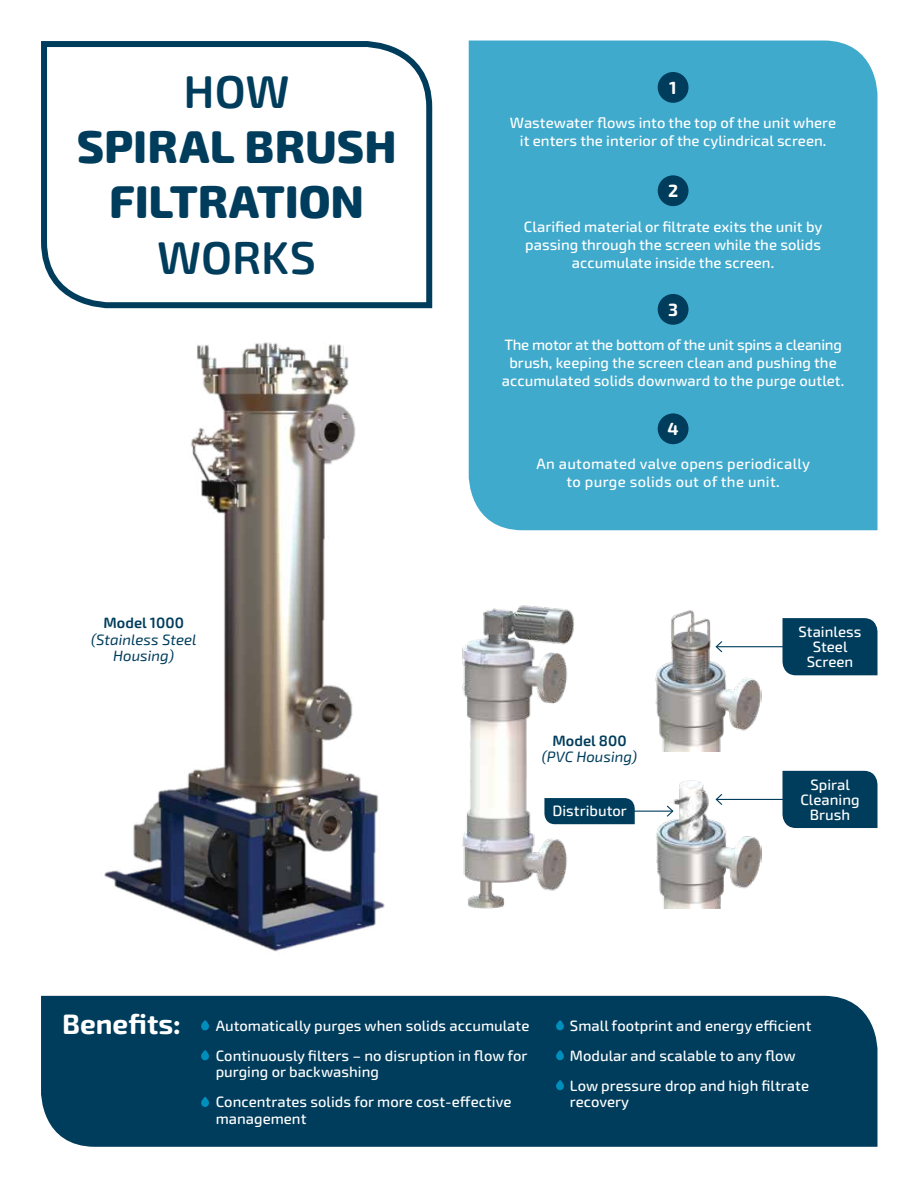
<style>
.page{position:relative;width:918px;height:1188px;background:#fff}
.page>*{position:absolute;margin:0;border:0;box-sizing:border-box;transform-origin:0 0}
.t1{font:800 46.05px/55.3px "Exo Soft";letter-spacing:-.005em;color:#003d5c;text-align:center}
.t2{font:600 46.05px "Exo Soft";letter-spacing:-.005em;color:#003d5c}
.t3{font:700 28.2px "Exo Soft";color:#fff}
.t4{font:700 17.7px "Exo Soft";color:#fff}
.t5{font:500 15px/18px "Exo Soft";color:#fff;text-align:center}
.t6{font:500 15px/18px "Exo Soft";letter-spacing:.02em;color:#fff;text-align:center}
.t7{font:italic 15px/16.5px "Exo Soft";color:#003d5c;text-align:center}
.t8{font:600 15px "Exo Soft";color:#003d5c}
</style>
<div class="page">
<div style="left:41px;top:996px;width:836px;height:151px;background:#003d5c"></div>
<img style="left:653px;top:780px;width:108px;height:129px">
<img style="left:462px;top:605px;width:116px;height:304px">
<hr style="left:626px;top:811px;width:47px;height:1px;background:#003d5c">
<svg style="left:666px;top:804px;width:8px;height:14px"></svg>
<hr style="left:716px;top:646px;width:77px;height:1px;background:#003d5c">
<hr style="left:716px;top:799px;width:77px;height:1px;background:#003d5c">
<svg style="left:715px;top:793px;width:9px;height:13px"></svg>
<div style="left:469px;top:40px;width:409px;height:490px;background:#40aacd"></div>
<svg style="left:41px;top:41px;width:392px;height:268px"></svg>
<div style="left:658px;top:72px;width:31px;height:31px;background:#003d5c;border-radius:50%"></div>
<div style="left:658px;top:175px;width:31px;height:31px;background:#003d5c;border-radius:50%"></div>
<div style="left:658px;top:294px;width:31px;height:31px;background:#003d5c;border-radius:50%"></div>
<div style="left:658px;top:413px;width:31px;height:31px;background:#003d5c;border-radius:50%"></div>
<img style="left:104px;top:342px;width:281px;height:610px">
<img style="left:655px;top:610px;width:106px;height:141px">
<svg style="left:544px;top:798px;width:91px;height:26px;background:#074260"></svg>
<div style="left:783px;top:618px;width:95px;height:57px;background:#003d5c"></div>
<div style="left:783px;top:771px;width:95px;height:57px;background:#003d5c"></div>
<svg style="left:201px;top:1020px;width:9px;height:10px"></svg>
<svg style="left:556px;top:1020px;width:9px;height:10px"></svg>
<svg style="left:201px;top:1050px;width:9px;height:10px"></svg>
<svg style="left:556px;top:1050px;width:9px;height:10px"></svg>
<svg style="left:556px;top:1080px;width:9px;height:10px"></svg>
<svg style="left:201px;top:1097px;width:9px;height:10px"></svg>
<h1 class="t2" style="left:184px;top:64px;width:108px">HOW</h1>
<h1 class="t1" style="left:77px;top:120px;width:321px">SPIRAL BRUSH<br>FILTRATION</h1>
<h1 class="t2" style="left:157px;top:231px;width:161px">WORKS</h1>
<p class="t8" style="left:103px;top:614px;width:82px">Model 1000</p>
<p class="t7" style="left:91px;top:631px;width:107px">(Stainless Steel<br>Housing)</p>
<p class="t4" style="left:669px;top:77px;width:9px">1</p>
<p class="t5" style="left:510px;top:114px;width:328px">Wastewater flows into the top of the unit where it enters the interior of the cylindrical screen.</p>
<p class="t4" style="left:668px;top:180px;width:12px">2</p>
<p class="t5" style="left:524px;top:218px;width:300px">Clarified material or filtrate exits the unit by passing through the screen while the solids accumulate inside the screen.</p>
<p class="t4" style="left:668px;top:299px;width:11px">3</p>
<p class="t5" style="left:502px;top:336px;width:344px">The motor at the bottom of the unit spins a cleaning brush, keeping the screen clean and pushing the accumulated solids downward to the purge outlet.</p>
<p class="t4" style="left:667px;top:418px;width:13px">4</p>
<p class="t6" style="left:536px;top:455px;width:275px">An automated valve opens periodically to purge solids out of the unit.</p>
<p class="t8" style="left:553px;top:731px;width:76px">Model 800</p>
<p class="t7" style="left:542px;top:749px;width:97px">(PVC Housing)</p>
<p class="t5" style="left:552px;top:802px;width:76px">Distributor</p>
<p class="t5" style="left:799px;top:624px;width:64px;line-height:15px">Stainless<br>Steel<br>Screen</p>
<p class="t5" style="left:800px;top:777px;width:61px;line-height:15px">Spiral<br>Cleaning<br>Brush</p>
<h2 class="t3" style="left:62px;top:1007px;width:120px">Benefits:</h2>
<p class="t5" style="left:216px;top:1011px;width:315px;line-height:30px;text-align:left">Automatically purges when solids accumulate<br>Continuously filters – no disruption in flow for</p>
<p class="t5" style="left:216px;top:1057px;width:297px;line-height:30px;text-align:left">purging or backwashing<br>Concentrates solids for more cost-effective</p>
<p class="t5" style="left:216px;top:1110px;width:92px">management</p>
<p class="t5" style="left:570px;top:1010px;width:243px;line-height:30px;text-align:left">Small footprint and energy efficient<br>Modular and scalable to any flow<br>Low pressure drop and high filtrate</p>
<p class="t5" style="left:570px;top:1093px;width:61px">recovery</p>
</div>
